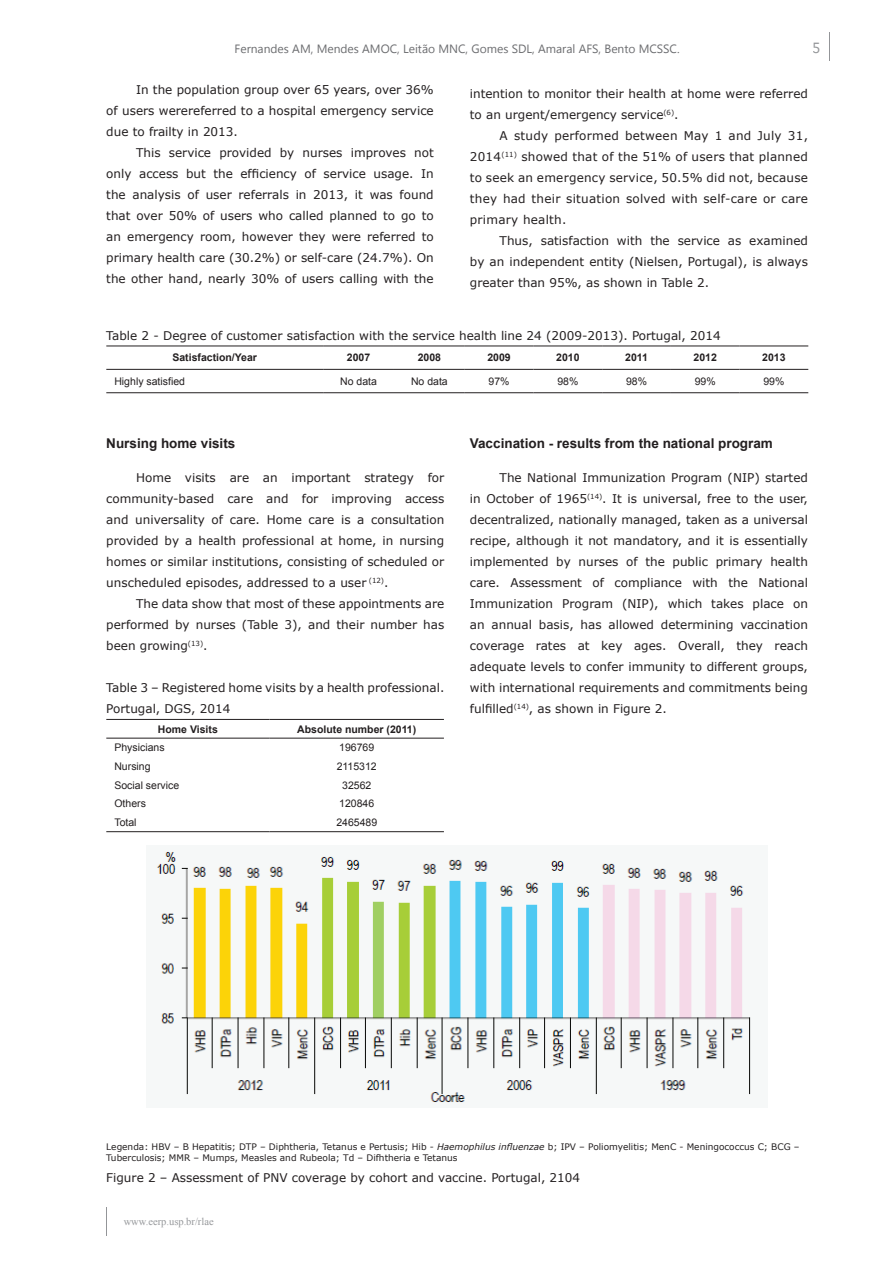
<style>
.page{position:relative;width:893px;height:1263px;background:#fff}
.page>*{position:absolute;margin:0;border:0;box-sizing:border-box;transform-origin:0 0}
.t1{font:700 13.5px "Arial";color:#231f20}
.t2{font:13.5px "Geneva";color:#95979a}
.t3{font:12px/21px "Verdana";color:#231f20;text-align:justify}
.t4{font:12px "Segoe UI";color:#6c6d70}
.t5{font:10.5px "Arial";color:#231f20}
.t6{font:700 10.5px "Arial";color:#231f20}
.t7{font:10.5px "Times New Roman";color:#95979a}
.t8{font:9px/10.8px "Verdana";color:#231f20}
.s1{font-style:italic}
</style>
<div class="page">
<svg style="left:106px;top:1207px;width:1px;height:28px"></svg>
<svg style="left:829px;top:33px;width:1px;height:28px"></svg>
<hr style="left:106px;top:346px;width:217px;height:1px;background:#231f20">
<hr style="left:323px;top:346px;width:71px;height:1px;background:#231f20">
<hr style="left:394px;top:346px;width:71px;height:1px;background:#231f20">
<hr style="left:465px;top:346px;width:68px;height:1px;background:#231f20">
<hr style="left:533px;top:346px;width:69px;height:1px;background:#231f20">
<hr style="left:602px;top:346px;width:69px;height:1px;background:#231f20">
<hr style="left:671px;top:346px;width:69px;height:1px;background:#231f20">
<hr style="left:740px;top:346px;width:68px;height:1px;background:#231f20">
<hr style="left:106px;top:369px;width:217px;height:1px;background:#231f20">
<hr style="left:323px;top:369px;width:71px;height:1px;background:#231f20">
<hr style="left:394px;top:369px;width:71px;height:1px;background:#231f20">
<hr style="left:465px;top:369px;width:68px;height:1px;background:#231f20">
<hr style="left:533px;top:369px;width:69px;height:1px;background:#231f20">
<hr style="left:602px;top:369px;width:69px;height:1px;background:#231f20">
<hr style="left:671px;top:369px;width:69px;height:1px;background:#231f20">
<hr style="left:740px;top:369px;width:68px;height:1px;background:#231f20">
<hr style="left:106px;top:392px;width:217px;height:1px;background:#231f20">
<hr style="left:323px;top:392px;width:71px;height:1px;background:#231f20">
<hr style="left:394px;top:392px;width:71px;height:1px;background:#231f20">
<hr style="left:465px;top:392px;width:68px;height:1px;background:#231f20">
<hr style="left:533px;top:392px;width:69px;height:1px;background:#231f20">
<hr style="left:602px;top:392px;width:69px;height:1px;background:#231f20">
<hr style="left:671px;top:392px;width:69px;height:1px;background:#231f20">
<hr style="left:740px;top:392px;width:68px;height:1px;background:#231f20">
<hr style="left:106px;top:719px;width:164px;height:1px;background:#231f20">
<hr style="left:270px;top:719px;width:174px;height:1px;background:#231f20">
<hr style="left:106px;top:738px;width:164px;height:1px;background:#231f20">
<hr style="left:270px;top:738px;width:174px;height:1px;background:#231f20">
<hr style="left:106px;top:831px;width:164px;height:1px;background:#231f20">
<hr style="left:270px;top:831px;width:174px;height:1px;background:#231f20">
<img style="left:156px;top:851px;width:595px;height:252px">
<p class="t4" style="left:235px;top:41px;width:447px">Fernandes AM, Mendes AMOC, Leitão MNC, Gomes SDL, Amaral AFS, Bento MCSSC.</p>
<p class="t2" style="left:812px;top:40px;width:11px">5</p>
<p class="t3" style="left:106px;top:79px;width:329px;text-indent:30px">In the population group over 65 years, over 36% of users werereferred to a hospital emergency service due to frailty in 2013.</p>
<p class="t3" style="left:106px;top:142px;width:329px;text-indent:30px">This service provided by nurses improves not only access but the efficiency of service usage. In the analysis of user referrals in 2013, it was found that over 50% of users who called planned to go to an emergency room, however they were referred to primary health care (30.2%) or self-care (24.7%). On the other hand, nearly 30% of users calling with the</p>
<p class="t3" style="left:470px;top:83px;width:340px">intention to monitor their health at home were referred to an urgent/emergency service<sup>(6)</sup>.</p>
<p class="t3" style="left:470px;top:125px;width:340px;text-indent:30px">A study performed between May 1 and July 31, 2014<sup>(11)</sup> showed that of the 51% of users that planned to seek an emergency service, 50.5% did not, because they had their situation solved with self-care or care primary health.</p>
<p class="t3" style="left:470px;top:230px;width:340px;text-indent:30px">Thus, satisfaction with the service as examined by an independent entity (Nielsen, Portugal), is always greater than 95%, as shown in Table 2.</p>
<p class="t3" style="left:106px;top:325px;width:616px">Table 2 - Degree of customer satisfaction with the service health line 24 (2009-2013). Portugal, 2014</p>
<p class="t6" style="left:172px;top:351px;width:86px">Satisfaction/Year</p>
<p class="t6" style="left:347px;top:351px;width:25px">2007</p>
<p class="t6" style="left:418px;top:351px;width:25px">2008</p>
<p class="t6" style="left:487px;top:351px;width:25px">2009</p>
<p class="t6" style="left:556px;top:351px;width:25px">2010</p>
<p class="t6" style="left:625px;top:351px;width:24px">2011</p>
<p class="t6" style="left:694px;top:351px;width:25px">2012</p>
<p class="t6" style="left:762px;top:351px;width:25px">2013</p>
<p class="t5" style="left:114px;top:374px;width:72px">Highly satisfied</p>
<p class="t5" style="left:340px;top:374px;width:38px">No data</p>
<p class="t5" style="left:411px;top:374px;width:38px">No data</p>
<p class="t5" style="left:489px;top:374px;width:23px">97%</p>
<p class="t5" style="left:557px;top:374px;width:23px">98%</p>
<p class="t5" style="left:626px;top:374px;width:23px">98%</p>
<p class="t5" style="left:695px;top:374px;width:23px">99%</p>
<p class="t5" style="left:763px;top:374px;width:23px">99%</p>
<p class="t1" style="left:106px;top:434px;width:131px">Nursing home visits</p>
<p class="t3" style="left:106px;top:467px;width:340px;text-indent:30px">Home visits are an important strategy for community-based care and for improving access and universality of care. Home care is a consultation provided by a health professional at home, in nursing homes or similar institutions, consisting of scheduled or unscheduled episodes, addressed to a user <sup>(12)</sup>.</p>
<p class="t3" style="left:106px;top:593px;width:340px;text-indent:30px">The data show that most of these appointments are performed by nurses (Table 3), and their number has been growing<sup>(13)</sup>.</p>
<p class="t3" style="left:106px;top:677px;width:340px">Table 3 – Registered home visits by a health professional.<br>Portugal, DGS, 2014</p>
<p class="t6" style="left:158px;top:722px;width:61px">Home Visits</p>
<p class="t6" style="left:297px;top:722px;width:121px">Absolute number (2011)</p>
<p class="t5" style="left:114px;top:741px;width:52px">Physicians</p>
<p class="t5" style="left:339px;top:741px;width:37px">196769</p>
<p class="t5" style="left:114px;top:759px;width:38px">Nursing</p>
<p class="t5" style="left:337px;top:759px;width:42px">2115312</p>
<p class="t5" style="left:114px;top:778px;width:66px">Social service</p>
<p class="t5" style="left:342px;top:778px;width:31px">32562</p>
<p class="t5" style="left:114px;top:797px;width:33px">Others</p>
<p class="t5" style="left:339px;top:797px;width:37px">120846</p>
<p class="t5" style="left:114px;top:816px;width:24px">Total</p>
<p class="t5" style="left:336px;top:816px;width:42px">2465489</p>
<p class="t1" style="left:470px;top:434px;width:305px">Vaccination - results from the national program</p>
<p class="t3" style="left:470px;top:467px;width:340px;text-indent:30px">The National Immunization Program (NIP) started in October of 1965<sup>(14)</sup>. It is universal, free to the user, decentralized, nationally managed, taken as a universal recipe, although it not mandatory, and it is essentially implemented by nurses of the public primary health care. Assessment of compliance with the National Immunization Program (NIP), which takes place on an annual basis, has allowed determining vaccination coverage rates at key ages. Overall, they reach adequate levels to confer immunity to different groups, with international requirements and commitments being fulfilled<sup>(14)</sup>, as shown in Figure 2.</p>
<p class="t8" style="left:106px;top:1141px;width:695px">Legenda: HBV – B Hepatitis; DTP – Diphtheria, Tetanus e Pertusis; Hib - <span class="s1">Haemophilus influenzae</span> b; IPV – Poliomyelitis; MenC - Meningococcus C; BCG –<br>Tuberculosis; MMR – Mumps, Measles and Rubeola; Td – Difhtheria e Tetanus</p>
<p class="t3" style="left:106px;top:1167px;width:475px">Figure 2 – Assessment of PNV coverage by cohort and vaccine. Portugal, 2104</p>
<p class="t7" style="left:124px;top:1214px;width:92px">www.eerp.usp.br/rlae</p>
</div>
